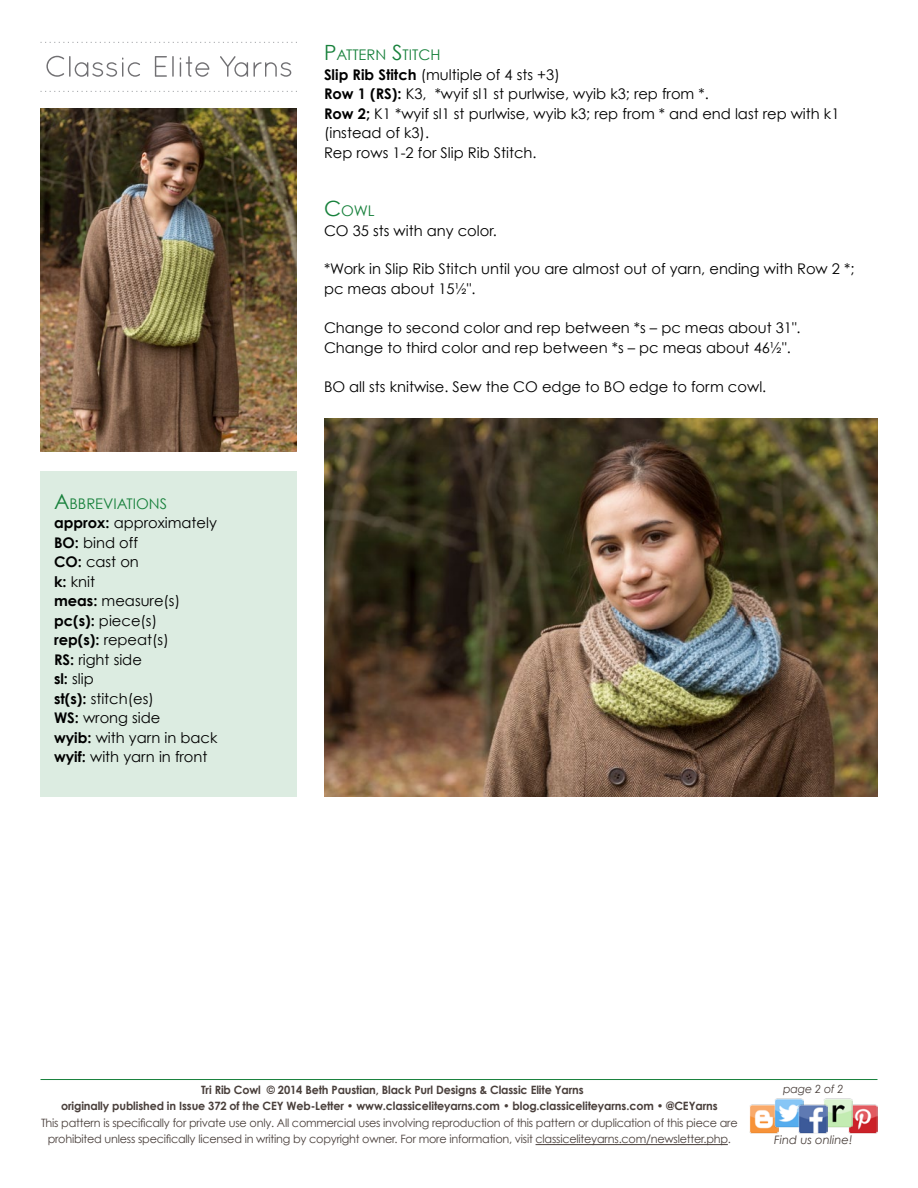
<style>
.page{position:relative;width:918px;height:1188px;background:#fff}
.page>*{position:absolute;margin:0;border:0;box-sizing:border-box;transform-origin:0 0}
.t1{font:14.7px/19.5px "Century Gothic";color:#000}
.t2{font:italic 11.7px "Century Gothic";color:#493f3b}
.t3{font:11.55px/16.5px "Century Gothic";letter-spacing:-.02em;color:#493f3b;text-align:center}
.t4{font:700 11.55px/16.5px "Century Gothic";letter-spacing:-.01em;color:#493f3b;text-align:center}
.t5{font:italic 11.25px "Century Gothic";letter-spacing:-.01em;color:#493f3b}
.s1{font-size:21px;color:#18813c}
.s2{color:#18813c}
.s3{font-weight:700}
</style>
<div class="page">
<hr style="left:40px;top:1079px;width:838px;height:1px;background:#18813c">
<hr style="left:536px;top:1144px;width:192px;height:1px;background:#493f3b">
<img style="left:749px;top:1104px;width:29px;height:29px">
<img style="left:774px;top:1099px;width:29px;height:29px">
<img style="left:848px;top:1104px;width:30px;height:29px">
<img style="left:824px;top:1099px;width:29px;height:29px">
<img style="left:799px;top:1104px;width:29px;height:29px">
<div style="left:40px;top:471px;width:257px;height:325px;background:#dcece1"></div>
<svg style="left:40px;top:42px;width:257px;height:1px"></svg>
<svg style="left:40px;top:91px;width:257px;height:1px"></svg>
<svg style="left:46px;top:56px;width:18px;height:21px"></svg>
<hr style="left:69px;top:56px;width:2px;height:21px;background:#717073">
<svg style="left:75px;top:58px;width:65px;height:19px"></svg>
<svg style="left:155px;top:56px;width:12px;height:21px"></svg>
<hr style="left:172px;top:56px;width:2px;height:21px;background:#717073">
<svg style="left:180px;top:56px;width:29px;height:21px"></svg>
<svg style="left:220px;top:56px;width:28px;height:21px"></svg>
<svg style="left:254px;top:62px;width:37px;height:15px"></svg>
<img style="left:40px;top:109px;width:257px;height:343px">
<img style="left:324px;top:418px;width:553px;height:378px">
<p class="t1" style="left:324px;top:45px;width:517px"><span class="s1">P</span><span class="s2">ATTERN</span> <span class="s1">S</span><span class="s2">TITC H<br></span><span class="s3">Slip Rib Stitch</span> (multiple of 4 sts +3)<br><span class="s3">Row 1 (RS):</span> K3, *wyif sl1 st purlwise, wyib k3; rep from *.<br><span class="s3">Row 2;</span> K1 *wyif sl1 st purlwise, wyib k3; rep from * and end last rep with k1 (instead of k3).<br>Rep rows 1-2 for Slip Rib Stitch.</p>
<p class="t1" style="left:54px;top:493px;width:165px"><span class="s1">A</span><span class="s2">BBREVIATIONS </span><span class="s3">approx:</span> approximately<br><span class="s3">BO:</span> bind off<br><span class="s3">CO:</span> cast on<br><span class="s3">k:</span> knit<br><span class="s3">meas:</span> measure(s) <span class="s3">pc(s):</span> piece(s)<br><span class="s3">rep(s):</span> repeat(s)<br><span class="s3">RS:</span> right side<br><span class="s3">sl:</span> slip<br><span class="s3">st(s):</span> stitch(es)<br><span class="s3">WS:</span> wrong side<br><span class="s3">wyib:</span> with yarn in back <span class="s3">wyif:</span> with yarn in front</p>
<p class="t1" style="left:324px;top:201px;width:174px"><span class="s1">C</span><span class="s2">OWL<br></span>CO 35 sts with any color.</p>
<p class="t1" style="left:324px;top:259px;width:532px">*Work in Slip Rib Stitch until you are almost out of yarn, ending with Row 2 *; pc meas about 15½".</p>
<p class="t1" style="left:324px;top:318px;width:478px">Change to second color and rep between *s – pc meas about 31".<br>Change to third color and rep between *s – pc meas about 46½".</p>
<p class="t1" style="left:324px;top:376px;width:444px">BO all sts knitwise. Sew the CO edge to BO edge to form cowl.</p>
<p class="t4" style="left:61px;top:1081px;width:658px">Tri Rib Cowl © 2014 Beth Paustian, Black Purl Designs &amp; Classic Elite Yarns<br>originally published in Issue 372 of the CEY Web-Letter • www.classiceliteyarns.com • blog.classiceliteyarns.com • @CEYarns</p>
<p class="t3" style="left:41px;top:1114px;width:698px">This pattern is specifically for private use only. All commercial uses involving reproduction of this pattern or duplication of this piece are prohibited unless specifically licensed in writing by copyright owner. For more information, visit classiceliteyarns.com/newsletter.php.</p>
<p class="t5" style="left:783px;top:1082px;width:62px">page 2 of 2</p>
<p class="t2" style="left:774px;top:1133px;width:80px">Find us online!</p>
</div>
